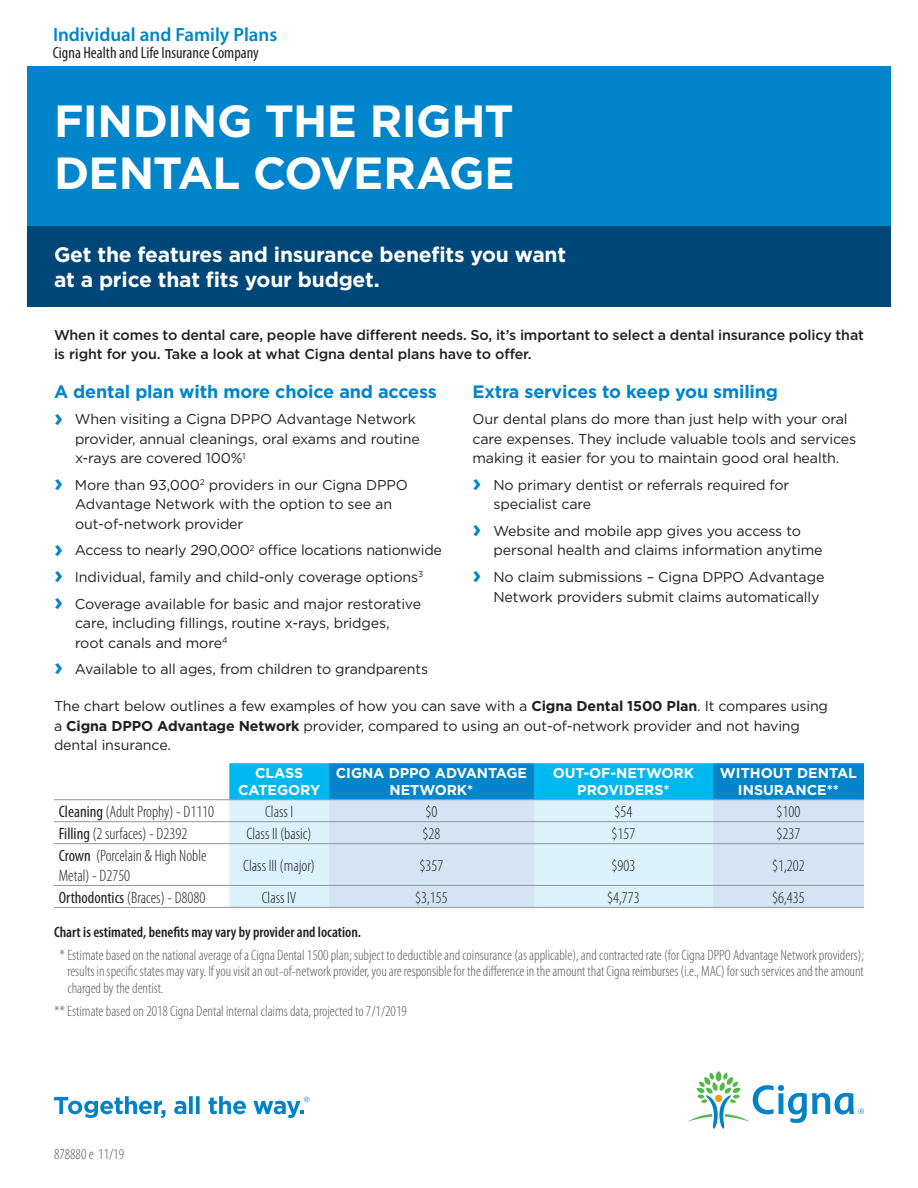
<style>
.page{position:relative;width:918px;height:1188px;background:#fff}
.page>*{position:absolute;margin:0;border:0;box-sizing:border-box;transform-origin:0 0}
.Headline_bold_40_45{font:700 45px/52.5px "Gotham";letter-spacing:-.015em;color:#fff}
.Subheadline_bold_14{font:700 21px/25.5px "Gotham";letter-spacing:-.01em;color:#fff}
.t1{font:600 19.2px "Myriad Pro";color:#0084ca}
.Subhead_body_bold_12{font:700 18px "Gotham";letter-spacing:-.01em;color:#0084ca}
.Chart_copy{font:300 condensed 16.5px/19.8px "Myriad Pro";color:#231f20}
.M-Legal_copy_Cat{font:condensed 16.35px "Myriad Pro";color:#231f20}
.M-Legal_copy_Cat-2{font:300 condensed 15px/16.5px "Myriad Pro";color:#57585a;text-align:justify}
.Legal_copy_Cat{font:600 condensed 15px "Myriad Pro";color:#231f20}
.Bullet_copy_book_9_5{font:14.25px/19.5px "Gotham";letter-spacing:-.01em;color:#231f20}
.Body_copy__book_9_5{font:14.25px/19.5px "Gotham";letter-spacing:-.01em;color:#231f20}
.Body_large_intro_cop{font:500 14.25px/19.5px "Gotham";letter-spacing:-.01em;color:#231f20}
.Chart_heading_center{font:700 14.25px/16.5px "Gotham";letter-spacing:-.005em;color:#fff;text-align:center}
.s1{font-weight:700;font-size:24px;color:#0084ca}
.s2{font-weight:700}
.s3{font-weight:400}
</style>
<div class="page">
<div style="left:27px;top:66px;width:864px;height:235px;background:#0084ca"></div>
<div style="left:27px;top:227px;width:864px;height:80px;background:#004779"></div>
<svg style="left:229px;top:763px;width:635px;height:36px;background:#029bdb"></svg>
<div style="left:229px;top:800px;width:100px;height:107px;background:#dbf2fc"></div>
<svg style="left:329px;top:800px;width:535px;height:107px;background:#d5e8f5"></svg>
<hr style="left:54px;top:799px;width:175px;height:1px;background:#939598">
<hr style="left:229px;top:799px;width:100px;height:1px;background:#939598">
<hr style="left:329px;top:799px;width:205px;height:1px;background:#939598">
<hr style="left:534px;top:799px;width:179px;height:1px;background:#939598">
<hr style="left:713px;top:799px;width:151px;height:1px;background:#939598">
<hr style="left:54px;top:821px;width:175px;height:1px;background:#939598">
<hr style="left:229px;top:821px;width:100px;height:1px;background:#939598">
<hr style="left:329px;top:821px;width:205px;height:1px;background:#939598">
<hr style="left:534px;top:821px;width:179px;height:1px;background:#939598">
<hr style="left:713px;top:821px;width:151px;height:1px;background:#939598">
<hr style="left:54px;top:843px;width:175px;height:1px;background:#939598">
<hr style="left:229px;top:843px;width:100px;height:1px;background:#939598">
<hr style="left:329px;top:843px;width:205px;height:1px;background:#939598">
<hr style="left:534px;top:843px;width:179px;height:1px;background:#939598">
<hr style="left:713px;top:843px;width:151px;height:1px;background:#939598">
<hr style="left:54px;top:885px;width:175px;height:1px;background:#939598">
<hr style="left:229px;top:885px;width:100px;height:1px;background:#939598">
<hr style="left:329px;top:885px;width:205px;height:1px;background:#939598">
<hr style="left:534px;top:885px;width:179px;height:1px;background:#939598">
<hr style="left:713px;top:885px;width:151px;height:1px;background:#939598">
<hr style="left:54px;top:907px;width:175px;height:1px;background:#939598">
<hr style="left:229px;top:907px;width:100px;height:1px;background:#939598">
<hr style="left:329px;top:907px;width:205px;height:1px;background:#939598">
<hr style="left:534px;top:907px;width:179px;height:1px;background:#939598">
<hr style="left:713px;top:907px;width:151px;height:1px;background:#939598">
<svg style="left:54px;top:1096px;width:111px;height:22px"></svg>
<svg style="left:174px;top:1096px;width:26px;height:18px"></svg>
<svg style="left:208px;top:1096px;width:38px;height:18px"></svg>
<svg style="left:253px;top:1097px;width:56px;height:21px"></svg>
<svg style="left:688px;top:1071px;width:176px;height:58px"></svg>
<h3 class="t1" style="left:53px;top:24px;width:226px">Individual and Family Plans</h3>
<p class="M-Legal_copy_Cat" style="left:53px;top:44px;width:207px">Cigna Health and Life Insurance Company</p>
<p class="Headline_bold_40_45" style="left:54px;top:93px;width:462px">FINDING THE RIGHT<br>DENTAL COVERAGE</p>
<p class="Subheadline_bold_14" style="left:54px;top:241px;width:514px">Get the features and insurance benefits you want at a price that fits your budget.</p>
<p class="Body_large_intro_cop" style="left:54px;top:325px;width:812px">When it comes to dental care, people have different needs. So, it’s important to select a dental insurance policy that is right for you. Take a look at what Cigna dental plans have to offer.</p>
<p class="Subhead_body_bold_12" style="left:54px;top:381px;width:384px">A dental plan with more choice and access</p>
<p class="Bullet_copy_book_9_5" style="left:75px;top:409px;width:347px;text-indent:-21px"><span class="s1">›</span> When visiting a Cigna DPPO Advantage Network provider, annual cleanings, oral exams and routine x-rays are covered 100%<sup>1</sup></p>
<p class="Bullet_copy_book_9_5" style="left:75px;top:475px;width:335px;text-indent:-21px"><span class="s1">›</span> More than 93,000<sup>2</sup> providers in our Cigna DPPO<br>Advantage Network with the option to see an out-of-network provider</p>
<p class="Bullet_copy_book_9_5" style="left:54px;top:540px;width:389px"><span class="s1">›</span> Access to nearly 290,000<sup>2</sup> office locations nationwide</p>
<p class="Bullet_copy_book_9_5" style="left:54px;top:567px;width:371px"><span class="s1">›</span> Individual, family and child-only coverage options<sup>3</sup></p>
<p class="Bullet_copy_book_9_5" style="left:75px;top:593px;width:348px;text-indent:-21px"><span class="s1">›</span> Coverage available for basic and major restorative care, including fillings, routine x-rays, bridges, root canals and more<sup>4</sup></p>
<p class="Bullet_copy_book_9_5" style="left:54px;top:659px;width:376px"><span class="s1">›</span> Available to all ages, from children to grandparents</p>
<p class="Subhead_body_bold_12" style="left:472px;top:381px;width:307px">Extra services to keep you smiling</p>
<p class="Body_copy__book_9_5" style="left:472px;top:409px;width:385px">Our dental plans do more than just help with your oral care expenses. They include valuable tools and services making it easier for you to maintain good oral health.</p>
<p class="Bullet_copy_book_9_5" style="left:494px;top:475px;width:297px;text-indent:-21px"><span class="s1">›</span> No primary dentist or referrals required for specialist care</p>
<p class="Bullet_copy_book_9_5" style="left:494px;top:521px;width:331px;text-indent:-21px"><span class="s1">›</span> Website and mobile app gives you access to personal health and claims information anytime</p>
<p class="Bullet_copy_book_9_5" style="left:494px;top:567px;width:332px;text-indent:-21px"><span class="s1">›</span> No claim submissions – Cigna DPPO Advantage<br>Network providers submit claims automatically</p>
<p class="Body_copy__book_9_5" style="left:54px;top:696px;width:776px">The chart below outlines a few examples of how you can save with a <span class="s2">Cigna Dental 1500 Plan</span>. It compares using a <span class="s2">Cigna DPPO Advantage Network</span> provider, compared to using an out-of-network provider and not having dental insurance.</p>
<p class="Chart_heading_center" style="left:238px;top:765px;width:84px">CLASS<br>CATEGORY</p>
<p class="Chart_heading_center" style="left:336px;top:765px;width:193px">CIGNA DPPO ADVANTAGE<br>NETWORK*</p>
<p class="Chart_heading_center" style="left:553px;top:765px;width:143px">OUT-OF-NETWORK<br>PROVIDERS*</p>
<p class="Chart_heading_center" style="left:720px;top:765px;width:139px">WITHOUT DENTAL<br>INSURANCE**</p>
<p class="Chart_copy" style="left:59px;top:802px;width:157px"><span class="s3">Cleaning</span> (Adult Prophy) - D1110</p>
<p class="Chart_copy" style="left:265px;top:802px;width:30px">Class I</p>
<p class="Chart_copy" style="left:426px;top:802px;width:13px">$0</p>
<p class="Chart_copy" style="left:615px;top:802px;width:19px">$54</p>
<p class="Chart_copy" style="left:777px;top:802px;width:25px">$100</p>
<p class="Chart_copy" style="left:59px;top:824px;width:130px"><span class="s3">Filling</span> (2 surfaces) - D2392</p>
<p class="Chart_copy" style="left:247px;top:824px;width:67px">Class II (basic)</p>
<p class="Chart_copy" style="left:423px;top:824px;width:19px">$28</p>
<p class="Chart_copy" style="left:612px;top:824px;width:25px">$157</p>
<p class="Chart_copy" style="left:777px;top:824px;width:25px">$237</p>
<p class="Chart_copy" style="left:59px;top:846px;width:149px"><span class="s3">Crown</span> (Porcelain &amp; High Noble<br>Metal) - D2750</p>
<p class="Chart_copy" style="left:243px;top:856px;width:73px">Class III (major)</p>
<p class="Chart_copy" style="left:420px;top:856px;width:25px">$357</p>
<p class="Chart_copy" style="left:612px;top:856px;width:25px">$903</p>
<p class="Chart_copy" style="left:772px;top:856px;width:34px">$1,202</p>
<p class="Chart_copy" style="left:59px;top:888px;width:148px"><span class="s3">Orthodontics</span> (Braces) - D8080</p>
<p class="Chart_copy" style="left:262px;top:888px;width:36px">Class IV</p>
<p class="Chart_copy" style="left:415px;top:888px;width:34px">$3,155</p>
<p class="Chart_copy" style="left:607px;top:888px;width:34px">$4,773</p>
<p class="Chart_copy" style="left:772px;top:888px;width:34px">$6,435</p>
<p class="Legal_copy_Cat" style="left:54px;top:923px;width:309px">Chart is estimated, benefits may vary by provider and location.</p>
<p class="M-Legal_copy_Cat-2" style="left:67px;top:947px;width:798px;text-indent:-8px">* Estimate based on the national average of a Cigna Dental 1500 plan; subject to deductible and coinsurance (as applicable), and contracted rate (for Cigna DPPO Advantage Network providers); results in specific states may vary. If you visit an out-of-network provider, you are responsible for the difference in the amount that Cigna reimburses (i.e., MAC) for such services and the amount charged by the dentist.</p>
<p class="M-Legal_copy_Cat-2" style="left:54px;top:1004px;width:354px">** Estimate based on 2018 Cigna Dental internal claims data, projected to 7/1/2019</p>
<p class="M-Legal_copy_Cat-2" style="left:54px;top:1147px;width:72px">878880 e 11/19</p>
</div>
